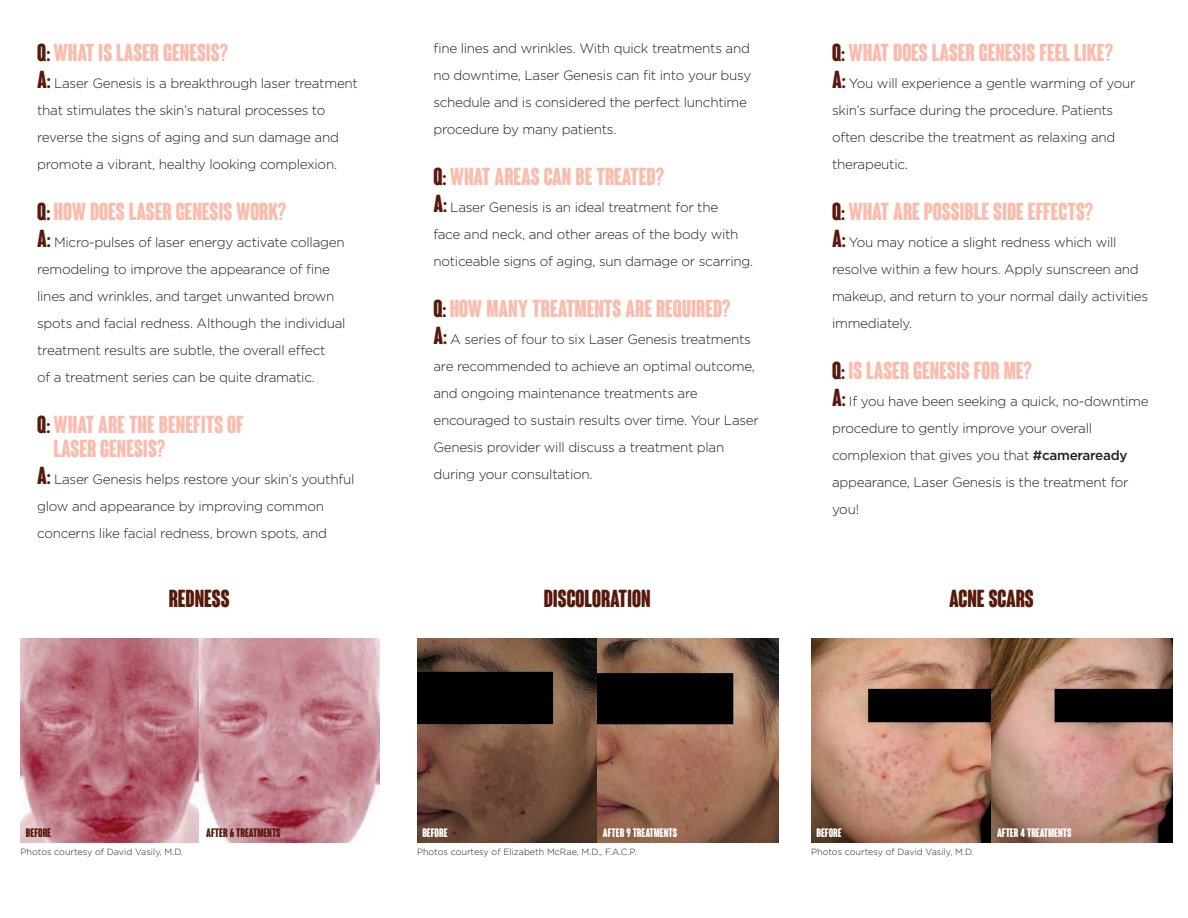
<style>
.page{position:relative;width:1188px;height:918px;background:#fff}
.page>*{position:absolute;margin:0;border:0;box-sizing:border-box;transform-origin:0 0}
.t1{font:700 condensed 24px/24px "Coluna Rounded";color:#fabcad}
.t2{font:700 condensed 24px "Coluna Rounded";color:#56190a}
.t3{font:300 13.5px/27px "Gotham";letter-spacing:-.02em;color:#231f20}
.t4{font:700 condensed 12px "Coluna Rounded";color:#fff}
.t5{font:700 condensed 12px "Coluna Rounded";color:#56190a}
.t6{font:300 9px "Gotham";color:#231f20}
.s1{color:#56190a}
.s2{font-family:"Coluna Rounded";font-weight:700;font-stretch:condensed;font-size:24px;color:#56190a}
.s3{font-weight:500}
</style>
<div class="page">
<img style="left:811px;top:639px;width:361px;height:203px">
<img style="left:417px;top:639px;width:361px;height:203px">
<img style="left:21px;top:639px;width:358px;height:203px">
<h1 class="t1" style="left:37px;top:42px;width:193px"><span class="s1">Q:</span> WHAT IS LASER GENESIS?</h1>
<p class="t3" style="left:37px;top:69px;width:322px"><span class="s2">A:</span> Laser Genesis is a breakthrough laser treatment that stimulates the skin’s natural processes to reverse the signs of aging and sun damage and promote a vibrant, healthy looking complexion.</p>
<h1 class="t1" style="left:37px;top:201px;width:251px"><span class="s1">Q:</span> HOW DOES LASER GENESIS WORK?</h1>
<p class="t3" style="left:37px;top:228px;width:310px"><span class="s2">A:</span> Micro-pulses of laser energy activate collagen remodeling to improve the appearance of fine lines and wrinkles, and target unwanted brown spots and facial redness. Although the individual treatment results are subtle, the overall effect<br>of a treatment series can be quite dramatic.</p>
<h1 class="t1" style="left:53px;top:414px;width:192px;text-indent:-16px"><span class="s1">Q:</span> WHAT ARE THE BENEFITS OF<br>LASER GENESIS?</h1>
<p class="t3" style="left:37px;top:465px;width:319px"><span class="s2">A:</span> Laser Genesis helps restore your skin’s youthful glow and appearance by improving common concerns like facial redness, brown spots, and</p>
<p class="t3" style="left:433px;top:35px;width:320px">fine lines and wrinkles. With quick treatments and no downtime, Laser Genesis can fit into your busy schedule and is considered the perfect lunchtime procedure by many patients.</p>
<h1 class="t1" style="left:433px;top:167px;width:232px"><span class="s1">Q:</span> WHAT AREAS CAN BE TREATED?</h1>
<p class="t3" style="left:433px;top:194px;width:321px"><span class="s2">A:</span> Laser Genesis is an ideal treatment for the<br>face and neck, and other areas of the body with noticeable signs of aging, sun damage or scarring.</p>
<h1 class="t1" style="left:433px;top:299px;width:299px"><span class="s1">Q:</span> HOW MANY TREATMENTS ARE REQUIRED?</h1>
<p class="t3" style="left:433px;top:326px;width:327px"><span class="s2">A:</span> A series of four to six Laser Genesis treatments are recommended to achieve an optimal outcome, and ongoing maintenance treatments are encouraged to sustain results over time. Your Laser Genesis provider will discuss a treatment plan during your consultation.</p>
<h1 class="t1" style="left:832px;top:42px;width:283px"><span class="s1">Q:</span> WHAT DOES LASER GENESIS FEEL LIKE?</h1>
<p class="t3" style="left:832px;top:69px;width:305px"><span class="s2">A:</span> You will experience a gentle warming of your skin’s surface during the procedure. Patients often describe the treatment as relaxing and therapeutic.</p>
<h1 class="t1" style="left:832px;top:201px;width:263px"><span class="s1">Q:</span> WHAT ARE POSSIBLE SIDE EFFECTS?</h1>
<p class="t3" style="left:832px;top:228px;width:318px"><span class="s2">A:</span> You may notice a slight redness which will resolve within a few hours. Apply sunscreen and makeup, and return to your normal daily activities immediately.</p>
<h1 class="t1" style="left:832px;top:360px;width:201px"><span class="s1">Q:</span> IS LASER GENESIS FOR ME?</h1>
<p class="t3" style="left:832px;top:387px;width:318px"><span class="s2">A:</span> If you have been seeking a quick, no-downtime procedure to gently improve your overall complexion that gives you that <span class="s3">#cameraready </span>appearance, Laser Genesis is the treatment for you!</p>
<h1 class="t2" style="left:169px;top:585px;width:62px">REDNESS</h1>
<h1 class="t2" style="left:544px;top:585px;width:109px">DISCOLORATION</h1>
<h1 class="t2" style="left:949px;top:585px;width:86px">ACNE SCARS</h1>
<p class="t5" style="left:26px;top:826px;width:27px">BEFORE</p>
<p class="t5" style="left:206px;top:826px;width:76px">AFTER 6 TREATMENTS</p>
<p class="t6" style="left:21px;top:846px;width:164px">Photos courtesy of David Vasily, M.D.</p>
<p class="t4" style="left:422px;top:826px;width:27px">BEFORE</p>
<p class="t4" style="left:603px;top:826px;width:76px">AFTER 9 TREATMENTS</p>
<p class="t6" style="left:417px;top:846px;width:221px">Photos courtesy of Elizabeth McRae, M.D., F.A.C.P.</p>
<p class="t4" style="left:816px;top:826px;width:27px">BEFORE</p>
<p class="t4" style="left:997px;top:826px;width:76px">AFTER 4 TREATMENTS</p>
<p class="t6" style="left:811px;top:846px;width:164px">Photos courtesy of David Vasily, M.D.</p>
</div>
